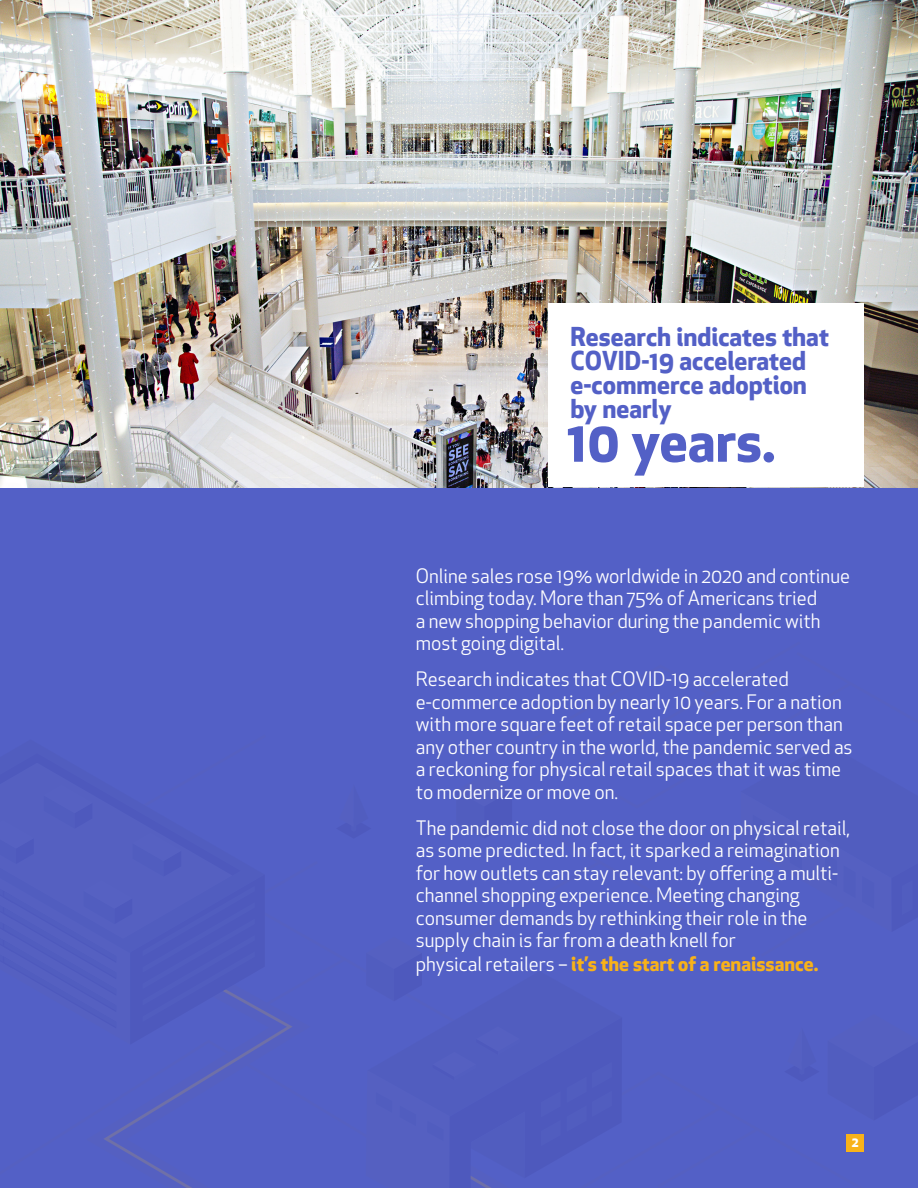
<style>
.page{position:relative;width:918px;height:1188px;background:#fff}
.page>*{position:absolute;margin:0;border:0;box-sizing:border-box;transform-origin:0 0}
.t1{font:700 55.5px "Apex New";color:#5360c6}
.t2{font:700 25.5px/24px "Apex New";color:#5360c6}
.t3{font:19.5px/22.5px "Apex New";color:#fff}
.t4{font:700 13.5px "Apex New";color:#fff}
.s1{font-weight:700;color:#f8b219}
</style>
<div class="page">
<div style="left:0;top:209px;width:918px;height:979px;background:#5360c6"></div>
<img style="left:0;top:0;width:918px;height:487px">
<div style="left:548px;top:303px;width:316px;height:184px;background:#fff"></div>
<div style="left:846px;top:1134px;width:18px;height:18px;background:#f8b219"></div>
<p class="t2" style="left:571px;top:324px;width:260px">Research indicates that<br>COVID-19 accelerated e-commerce adoption by nearly</p>
<p class="t1" style="left:567px;top:401px;width:210px">10 years.</p>
<p class="t3" style="left:416px;top:564px;width:436px">Online sales rose 19% worldwide in 2020 and continue climbing today. More than 75% of Americans tried<br>a new shopping behavior during the pandemic with most going digital.</p>
<p class="t3" style="left:416px;top:668px;width:438px">Research indicates that COVID-19 accelerated e-commerce adoption by nearly 10 years. For a nation with more square feet of retail space per person than any other country in the world, the pandemic served as a reckoning for physical retail spaces that it was time to modernize or move on.</p>
<p class="t3" style="left:416px;top:816px;width:436px">The pandemic did not close the door on physical retail, as some predicted. In fact, it sparked a reimagination for how outlets can stay relevant: by offering a multi&shy;channel shopping experience. Meeting changing consumer demands by rethinking their role in the supply chain is far from a death knell for<br>physical retailers – <span class="s1">it’s the start of a renaissance.</span></p>
<p class="t4" style="left:851px;top:1132px;width:9px">2</p>
</div>
